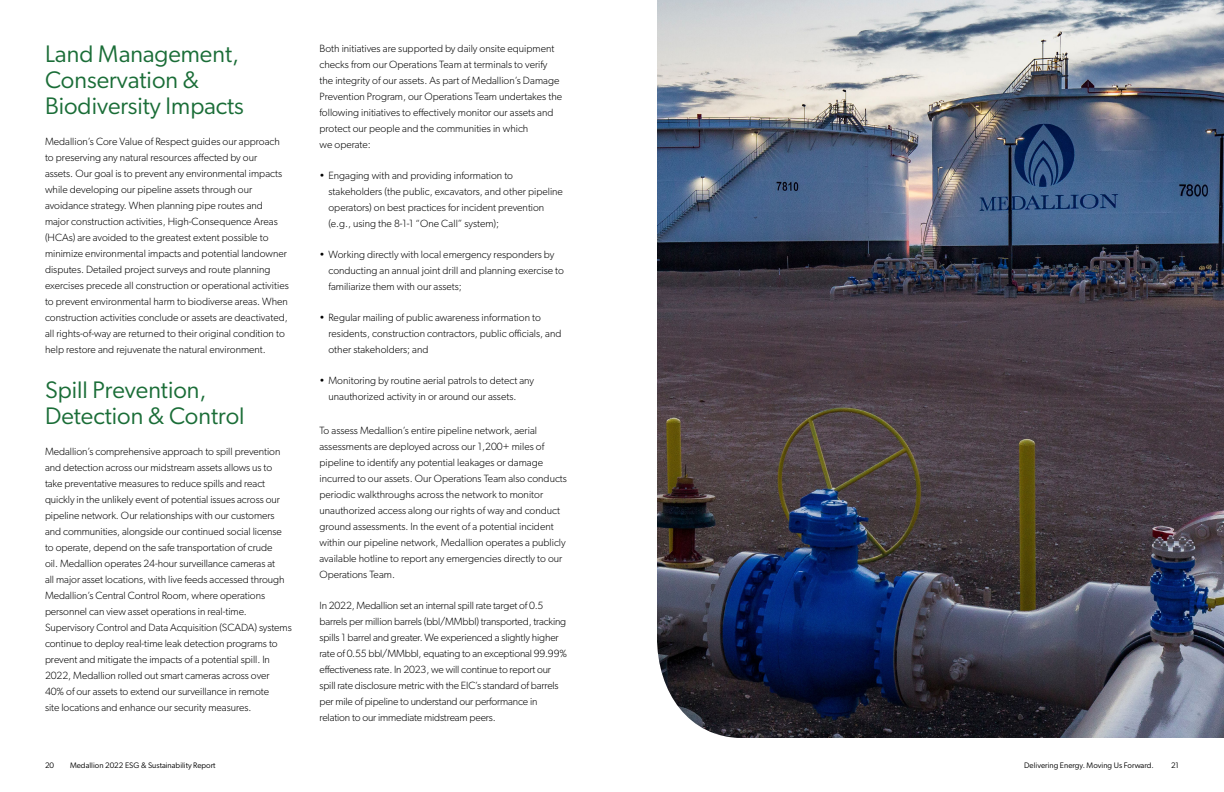
<style>
.page{position:relative;width:1224px;height:792px;background:#fff}
.page>*{position:absolute;margin:0;border:0;box-sizing:border-box;transform-origin:0 0}
.Header_2{font:24px/26px "Gibson";color:#1a6d37}
.Body_Copy{font:300 10.5px/16px "Gibson";color:#000}
.t1{font:8px "Gibson";color:#000}
</style>
<div class="page">
<img style="left:657px;top:0;width:567px;height:738px">
<p class="Header_2" style="left:45px;top:40px;width:200px">Land Management,<br>Conservation &amp;<br>Biodiversity Impacts</p>
<p class="Body_Copy" style="left:45px;top:133px;width:245px">Medallion’s Core Value of Respect guides our approach to preserving any natural resources affected by our<br>assets. Our goal is to prevent any environmental impacts while developing our pipeline assets through our avoidance strategy. When planning pipe routes and major construction activities, High-Consequence Areas (HCAs) are avoided to the greatest extent possible to minimize environmental impacts and potential landowner disputes. Detailed project surveys and route planning exercises precede all construction or operational activities to prevent environmental harm to biodiverse areas. When construction activities conclude or assets are deactivated, all rights-of-way are returned to their original condition to help restore and rejuvenate the natural environment.</p>
<p class="Header_2" style="left:45px;top:376px;width:201px">Spill Prevention,<br>Detection &amp; Control</p>
<p class="Body_Copy" style="left:45px;top:443px;width:248px">Medallion’s comprehensive approach to spill prevention and detection across our midstream assets allows us to take preventative measures to reduce spills and react quickly in the unlikely event of potential issues across our pipeline network. Our relationships with our customers and communities, alongside our continued social license to operate, depend on the safe transportation of crude<br>oil. Medallion operates 24-hour surveillance cameras at<br>all major asset locations, with live feeds accessed through Medallion’s Central Control Room, where operations personnel can view asset operations in real-time.<br>Supervisory Control and Data Acquisition (SCADA) systems continue to deploy real-time leak detection programs to prevent and mitigate the impacts of a potential spill. In 2022, Medallion rolled out smart cameras across over<br>40% of our assets to extend our surveillance in remote<br>site locations and enhance our security measures.</p>
<p class="Body_Copy" style="left:320px;top:41px;width:244px">Both initiatives are supported by daily onsite equipment checks from our Operations Team at terminals to verify the integrity of our assets. As part of Medallion’s Damage Prevention Program, our Operations Team undertakes the following initiatives to effectively monitor our assets and protect our people and the communities in which<br>we operate:</p>
<p class="Body_Copy" style="left:328px;top:168px;width:236px;text-indent:-9px">• Engaging with and providing information to stakeholders (the public, excavators, and other pipeline operators) on best practices for incident prevention (e.g., using the 8-1-1 “One Call” system);</p>
<p class="Body_Copy" style="left:328px;top:247px;width:237px;text-indent:-9px">• Working directly with local emergency responders by conducting an annual joint drill and planning exercise to familiarize them with our assets;</p>
<p class="Body_Copy" style="left:328px;top:310px;width:235px;text-indent:-9px">• Regular mailing of public awareness information to residents, construction contractors, public officials, and other stakeholders; and</p>
<p class="Body_Copy" style="left:328px;top:373px;width:207px;text-indent:-9px">• Monitoring by routine aerial patrols to detect any unauthorized activity in or around our assets.</p>
<p class="Body_Copy" style="left:320px;top:423px;width:249px">To assess Medallion’s entire pipeline network, aerial assessments are deployed across our 1,200+ miles of pipeline to identify any potential leakages or damage incurred to our assets. Our Operations Team also conducts periodic walkthroughs across the network to monitor unauthorized access along our rights of way and conduct ground assessments. In the event of a potential incident within our pipeline network, Medallion operates a publicly available hotline to report any emergencies directly to our Operations Team.</p>
<p class="Body_Copy" style="left:320px;top:598px;width:249px">In 2022, Medallion set an internal spill rate target of 0.5 barrels per million barrels (bbl/MMbbl) transported, tracking spills 1 barrel and greater. We experienced a slightly higher rate of 0.55 bbl/MMbbl, equating to an exceptional 99.99% effectiveness rate. In 2023, we will continue to report our spill rate disclosure metric with the EIC’s standard of barrels per mile of pipeline to understand our performance in relation to our immediate midstream peers.</p>
<p class="t1" style="left:45px;top:761px;width:11px">20</p>
<p class="t1" style="left:70px;top:761px;width:147px">Medallion 2022 ESG &amp; Sustainability Report</p>
<p class="t1" style="left:1024px;top:761px;width:131px">Delivering Energy. Moving Us Forward.</p>
<p class="t1" style="left:1171px;top:761px;width:9px">21</p>
</div>
